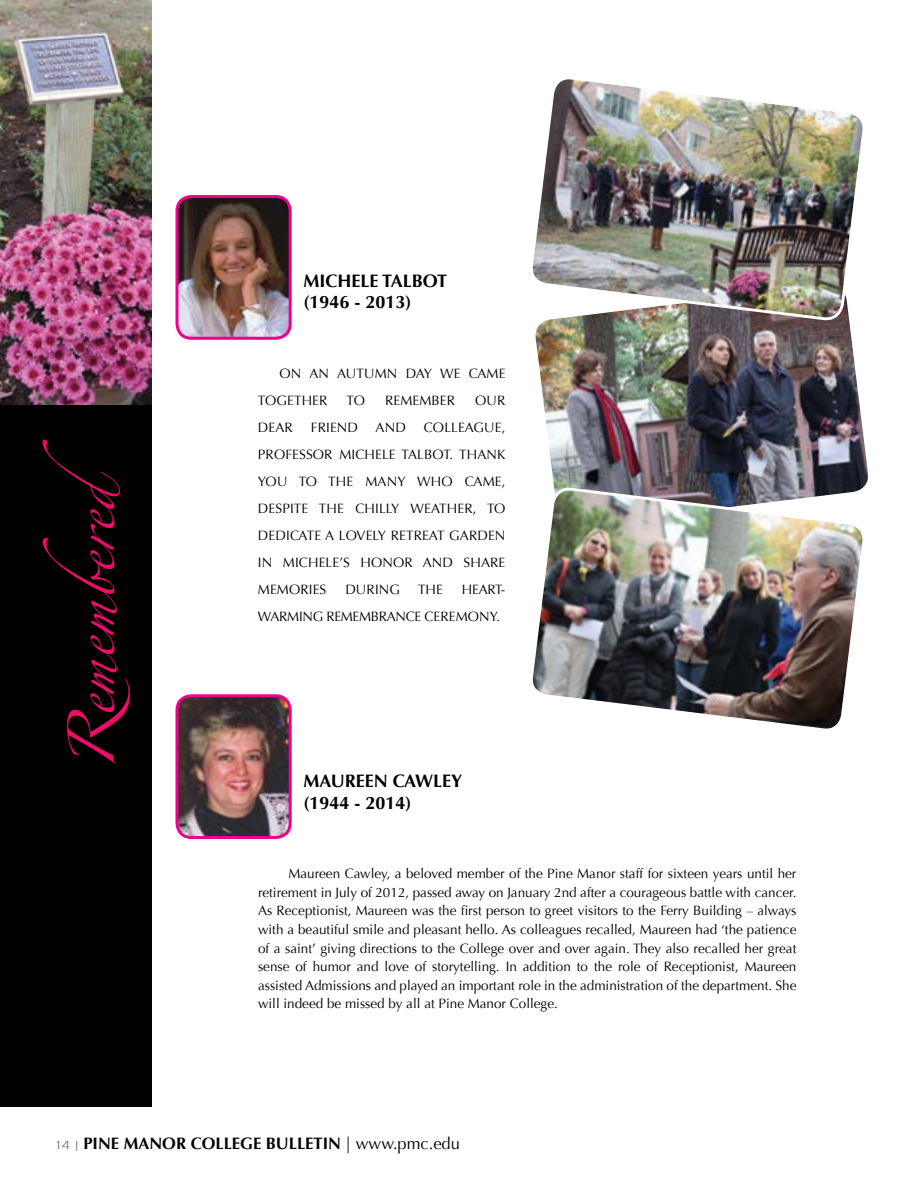
<style>
.page{position:relative;width:918px;height:1188px;background:#fff}
.page>*{position:absolute;margin:0;border:0;box-sizing:border-box;transform-origin:0 0}
.t1{font:42px "Zapfino";color:#ed0e6a}
.t2{font:700 18px/21.6px "Optima";color:#000}
.t3{font:700 16.5px "Optima";color:#000}
.t4{font:16.5px "Optima";color:#000}
.t5{font:13.5px/18.6px "Optima";color:#000;text-align:justify}
.s1{font-family:"Copperplate Gothic";font-weight:300;font-size:12px;color:#6d6e71}
</style>
<div class="page">
<div style="left:0;top:0;width:152px;height:1107px;background:#000"></div>
<img style="left:0;top:0;width:152px;height:405px">
<img style="left:537px;top:350px;width:332px;height:137px">
<img style="left:532px;top:79px;width:331px;height:271px">
<img style="left:532px;top:487px;width:332px;height:242px">
<img style="left:179px;top:698px;width:109px;height:137px">
<div style="left:175px;top:694px;width:117px;height:145px;border:3px solid #ec008c;border-radius:14px"></div>
<img style="left:179px;top:199px;width:109px;height:137px">
<div style="left:175px;top:195px;width:117px;height:145px;border:3px solid #ec008c;border-radius:14px"></div>
<h1 class="t1" style="left:75px;top:771px;width:333px;rotate:-90deg">Remembered</h1>
<h2 class="t2" style="left:303px;top:270px;width:145px">MICHELE TALBOT (1946 - 2013)</h2>
<p class="t5" style="left:280px;top:364px;width:40px">On an</p>
<p class="t5" style="left:337px;top:364px;width:50px">autumn</p>
<p class="t5" style="left:406px;top:364px;width:46px">day we</p>
<p class="t5" style="left:469px;top:364px;width:10px">came</p>
<p class="t5" style="left:258px;top:391px;width:10px">together</p>
<p class="t5" style="left:347px;top:391px;width:10px">to</p>
<p class="t5" style="left:385px;top:391px;width:10px">remember</p>
<p class="t5" style="left:475px;top:391px;width:28px">our</p>
<p class="t5" style="left:258px;top:418px;width:10px">dear</p>
<p class="t5" style="left:311px;top:418px;width:9px">friend</p>
<p class="t5" style="left:376px;top:418px;width:11px">and</p>
<p class="t5" style="left:424px;top:418px;width:10px">colleag</p>
<p class="t5" style="left:484px;top:418px;width:23px">ue,</p>
<p class="t5" style="left:258px;top:445px;width:17px">Professor</p>
<p class="t5" style="left:339px;top:445px;width:21px">Michele</p>
<p class="t5" style="left:402px;top:445px;width:17px">Talbot</p>
<p class="t5" style="left:450px;top:445px;width:28px">. Thank</p>
<p class="t5" style="left:258px;top:472px;width:51px">yo u to</p>
<p class="t5" style="left:328px;top:472px;width:10px">the</p>
<p class="t5" style="left:365px;top:472px;width:11px">man</p>
<p class="t5" style="left:397px;top:472px;width:33px">y who</p>
<p class="t5" style="left:465px;top:472px;width:10px">came</p>
<p class="t5" style="left:502px;top:472px;width:5px">,</p>
<p class="t5" style="left:258px;top:499px;width:8px">despite</p>
<p class="t5" style="left:319px;top:499px;width:10px">the</p>
<p class="t5" style="left:355px;top:499px;width:9px">chill</p>
<p class="t5" style="left:391px;top:499px;width:30px">y weather</p>
<p class="t5" style="left:473px;top:499px;width:25px">, to</p>
<p class="t5" style="left:258px;top:526px;width:9px">dedicate</p>
<p class="t5" style="left:325px;top:526px;width:75px">alovely retreat</p>
<p class="t5" style="left:449px;top:526px;width:11px">garden</p>
<p class="t5" style="left:258px;top:553px;width:7px">in</p>
<p class="t5" style="left:283px;top:553px;width:21px">Michele</p>
<p class="t5" style="left:339px;top:553px;width:33px">’s honor</p>
<p class="t5" style="left:423px;top:553px;width:11px">and</p>
<p class="t5" style="left:464px;top:553px;width:10px">share</p>
<p class="t5" style="left:258px;top:580px;width:10px">memories</p>
<p class="t5" style="left:345px;top:580px;width:31px">during</p>
<p class="t5" style="left:418px;top:580px;width:10px">the</p>
<p class="t5" style="left:462px;top:580px;width:9px">heart</p>
<p class="t5" style="left:501px;top:580px;width:6px">-</p>
<p class="t5" style="left:258px;top:607px;width:11px">warming</p>
<p class="t5" style="left:326px;top:607px;width:10px">remembrance</p>
<p class="t5" style="left:424px;top:607px;width:11px">ceremon</p>
<p class="t5" style="left:490px;top:607px;width:12px">y.</p>
<h2 class="t2" style="left:303px;top:771px;width:160px">MAUREEN CAWLEY (1944 - 2014)</h2>
<p class="t5" style="left:258px;top:865px;width:540px;text-indent:30px">Maureen Cawley, a beloved member of the Pine Manor staff for sixteen years until her retirement in July of 2012, passed away on January 2nd after a courageous battle with cancer.<br>As Receptionist, Maureen was the first person to greet visitors to the Ferry Building – always with a beautiful smile and pleasant hello. As colleagues recalled, Maureen had ‘the patience of a saint’ giving directions to the College over and over again. They also recalled her great sense of humor and love of storytelling. In addition to the role of Receptionist, Maureen assisted Admissions and played an important role in the administration of the department. She will indeed be missed by all at Pine Manor College.</p>
<p class="t3" style="left:54px;top:1134px;width:48px"><span class="s1">14 |</span> PINE</p>
<p class="t3" style="left:124px;top:1134px;width:28px">MANOR</p>
<p class="t3" style="left:191px;top:1134px;width:22px">COLLEGE</p>
<p class="t3" style="left:266px;top:1134px;width:20px">BULLETIN</p>
<p class="t4" style="left:346px;top:1134px;width:116px">| www.pmc.edu</p>
</div>
